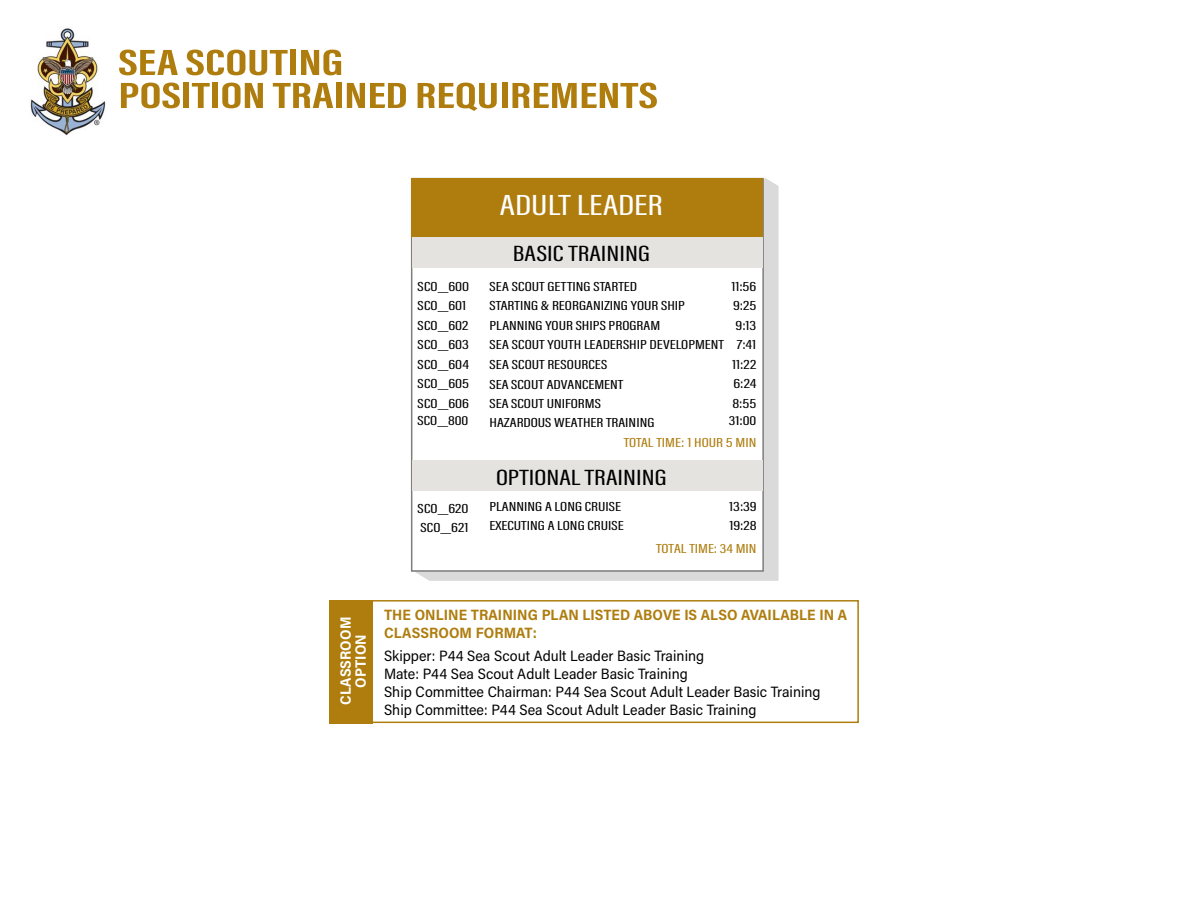
<style>
.page{position:relative;width:1188px;height:918px;background:#fff}
.page>*{position:absolute;margin:0;border:0;box-sizing:border-box;transform-origin:0 0}
.t1{font:700 37.5px/33px "Acumin Pro Extra Cond";color:#ae7d0e;scale:1.5 1}
.t2{font:30px "Acumin Pro Extra Cond";color:#fff;scale:1.5 1}
.t3{font:22.8px "Acumin Pro Extra Cond";color:#000;scale:1.5 1}
.t4{font:15px/18px "Acumin Pro Semi Cond";color:#000}
.t5{font:700 15px/18px "Acumin Pro Semi Cond";letter-spacing:.005em;color:#ae7d0e}
.t6{font:700 15px/15px "Acumin Pro Semi Cond";letter-spacing:.005em;color:#fff;text-align:center}
.t7{font:13.5px/19.5px "Acumin Pro Extra Cond";color:#000;scale:1.5 1}
.t8{font:13.5px "Acumin Pro Extra Cond";color:#ae7d0e;scale:1.5 1}
</style>
<div class="page">
<div style="left:415px;top:178px;width:364px;height:403px;background:#dadada"></div>
<div style="left:411px;top:178px;width:353px;height:394px;background:#fff;border:2px solid #7f7e7c"></div>
<div style="left:412px;top:178px;width:351px;height:60px;background:#ae7d0e"></div>
<div style="left:412px;top:238px;width:350px;height:30px;background:#e4e3e0"></div>
<div style="left:412px;top:461px;width:350px;height:30px;background:#e4e3e0"></div>
<img style="left:30px;top:26px;width:76px;height:110px">
<div style="left:367px;top:600px;width:492px;height:123px;border:2px solid #ae7d0e"></div>
<div style="left:330px;top:600px;width:43px;height:123px;background:#ae7d0e"></div>
<h1 class="t1" style="left:118px;top:46px;width:361px">SEA SCOUTING<br>POSITION TRAINED REQUIREMENTS</h1>
<h2 class="t2" style="left:500px;top:187px;width:110px">ADULT LEADER</h2>
<h3 class="t3" style="left:513px;top:240px;width:93px">BASIC TRAINING</h3>
<p class="t7" style="left:418px;top:277px;width:36px">SCO_600<br>SCO_601<br>SCO_602<br>SCO_603<br>SCO_604<br>SCO_605<br>SCO_606</p>
<p class="t7" style="left:418px;top:411px;width:35px">SCO_800</p>
<p class="t7" style="left:731px;top:277px;width:18px;text-align:center">11:56<br>9:25<br>9:13<br>7:41<br>11:22<br>6:24<br>8:55</p>
<p class="t8" style="left:624px;top:434px;width:90px">TOTAL TIME: 1 HOUR 5 MIN</p>
<p class="t7" style="left:490px;top:277px;width:158px">SEA SCOUT GETTING STARTED<br>STARTING &amp; REORGANIZING YOUR SHIP<br>PLANNING YOUR SHIPS PROGRAM<br>SEA SCOUT YOUTH LEADERSHIP DEVELOPMENT<br>SEA SCOUT RESOURCES<br>SEA SCOUT ADVANCEMENT<br>SEA SCOUT UNIFORMS<br>HAZARDOUS WEATHER TRAINING</p>
<p class="t7" style="left:729px;top:411px;width:20px">31:00</p>
<h3 class="t3" style="left:496px;top:464px;width:115px">OPTIONAL TRAINING</h3>
<p class="t7" style="left:418px;top:499px;width:35px">SCO_620</p>
<p class="t7" style="left:420px;top:518px;width:34px">SCO_621</p>
<p class="t7" style="left:490px;top:496px;width:91px">PLANNING A LONG CRUISE<br>EXECUTING A LONG CRUISE</p>
<p class="t7" style="left:729px;top:497px;width:20px;line-height:18.9px">13:39<br>19:28</p>
<p class="t8" style="left:656px;top:540px;width:69px">TOTAL TIME: 34 MIN</p>
<p class="t6" style="left:337px;top:705px;width:90px;rotate:-90deg">CLASSROOM<br>OPTION</p>
<p class="t5" style="left:384px;top:606px;width:465px">THE ONLINE TRAINING PLAN LISTED ABOVE IS ALSO AVAILABLE IN A<br>CLASSROOM FORMAT:</p>
<p class="t4" style="left:384px;top:646px;width:438px">Skipper: P44 Sea Scout Adult Leader Basic Training<br>Mate: P44 Sea Scout Adult Leader Basic Training<br>Ship Committee Chairman: P44 Sea Scout Adult Leader Basic Training Ship Committee: P44 Sea Scout Adult Leader Basic Training</p>
</div>
